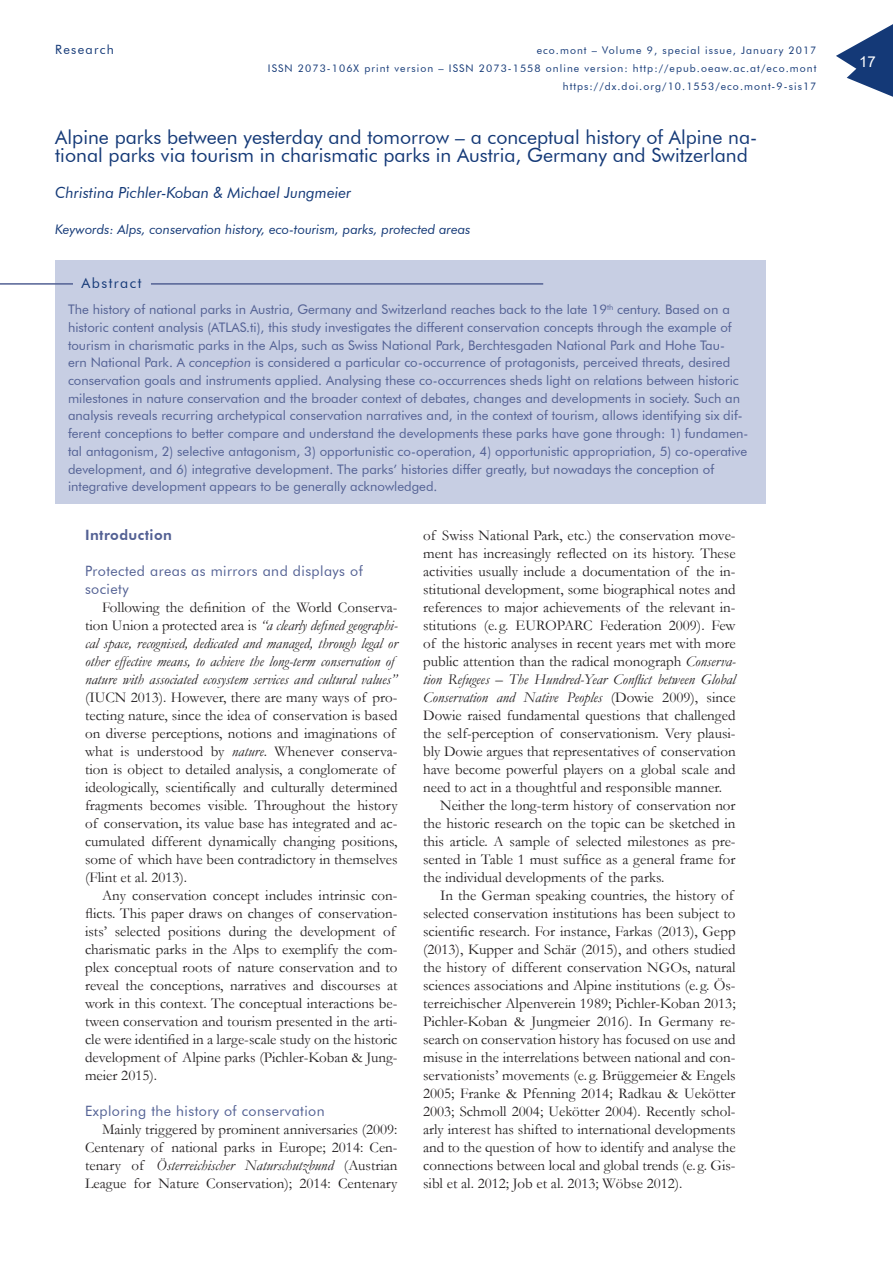
<style>
.page{position:relative;width:893px;height:1263px;background:#fff}
.page>*{position:absolute;margin:0;border:0;box-sizing:border-box;transform-origin:0 0}
.t1{font:19.5px/18px "Futura BT";color:#143977}
.t2{font:italic 15.3px "Futura BT";color:#143977}
.t3{font:15px/18px "Garamond";color:#231f20}
.t4{font:italic 15px/18px "Garamond";color:#231f20}
.t5{font:15px "Arial";color:#fff}
.t6{font:14.25px/18px "Futura BT";letter-spacing:.03em;color:#536194}
.t7{font:800 14.25px "Futura BT";letter-spacing:.03em;color:#536194}
.t8{font:14.25px "Futura BT";letter-spacing:.1em;color:#143977}
.t9{font:13.2px/17.7px "Futura BT";color:#536194}
.t10{font:italic 13.2px "Futura BT";color:#143977}
.t11{font:12.75px "Futura BT";letter-spacing:.1em;color:#143977}
.t12{font:10.5px/18px "Futura BT";letter-spacing:.1em;color:#143977;text-align:right}
.s1{font-style:italic}
.s2{font-style:normal}
</style>
<div class="page">
<svg style="left:836px;top:24px;width:57px;height:73px"></svg>
<div style="left:55px;top:260px;width:710px;height:244px;background:#c7cee3"></div>
<hr style="left:0;top:283px;width:73px;height:2px;background:#536194">
<hr style="left:151px;top:283px;width:392px;height:2px;background:#536194">
<p class="t11" style="left:55px;top:42px;width:60px">Research</p>
<p class="t12" style="left:268px;top:41px;width:550px">eco.mont – Volume 9, special issue, January 2017<br>ISSN 2073-106X print version – ISSN 2073-1558 online version: http://epub.oeaw.ac.at/eco.mont https://dx.doi.org/10.1553/eco.mont-9-sis17</p>
<h1 class="t1" style="left:55px;top:128px;width:703px">Alpine parks between yesterday and tomorrow – a conceptual history of Alpine na&shy;tional parks via tourism in charismatic parks in Austria, Germany and Switzerland</h1>
<p class="t2" style="left:55px;top:183px;width:298px">Christina Pichler-Koban &amp; Michael Jungmeier</p>
<p class="t10" style="left:55px;top:221px;width:417px">Keywords: Alps, conservation history, eco-tourism, parks, protected areas</p>
<p class="t8" style="left:82px;top:274px;width:61px">Abstract</p>
<p class="t9" style="left:68px;top:301px;width:682px">The history of national parks in Austria, Germany and Switzerland reaches back to the late 19<sup>th</sup> century. Based on a historic content analysis (ATLAS.ti), this study investigates the different conservation concepts through the example of tourism in charismatic parks in the Alps, such as Swiss National Park, Berchtesgaden National Park and Hohe Tau-<br>ern National Park. A <span class="s1">conception</span> is considered a particular co-occurrence of protagonists, perceived threats, desired conservation goals and instruments applied. Analysing these co-occurrences sheds light on relations between historic milestones in nature conservation and the broader context of debates, changes and developments in society. Such an analysis reveals recurring archetypical conservation narratives and, in the context of tourism, allows identifying six dif&shy;ferent conceptions to better compare and understand the developments these parks have gone through: 1) fundamen&shy;tal antagonism, 2) selective antagonism, 3) opportunistic co-operation, 4) opportunistic appropriation, 5) co-operative development, and 6) integrative development. The parks’ histories differ greatly, but nowadays the conception of integrative development appears to be generally acknowledged.</p>
<p class="t7" style="left:85px;top:526px;width:89px">Introduction</p>
<p class="t6" style="left:85px;top:562px;width:279px">Protected areas as mirrors and displays of society</p>
<p class="t4" style="left:85px;top:598px;width:314px;text-indent:17px"><span class="s2">Following the definition of the World Conserva&shy;tion Union a protected area is</span> “a clearly defined geographi&shy;cal space, recognised, dedicated and managed, through legal or other effective means, to achieve the long-term conservation of nature with associated ecosystem services and cultural values”</p>
<p class="t3" style="left:85px;top:688px;width:314px">(IUCN 2013). However, there are many ways of pro&shy;tecting nature, since the idea of conservation is based on diverse perceptions, notions and imaginations of what is understood by <span class="s1">nature</span>. Whenever conserva&shy;tion is object to detailed analysis, a conglomerate of ideologically, scientifically and culturally determined fragments becomes visible. Throughout the history of conservation, its value base has integrated and ac&shy;cumulated different dynamically changing positions, some of which have been contradictory in themselves (Flint et al. 2013).</p>
<p class="t3" style="left:85px;top:886px;width:314px;text-indent:17px">Any conservation concept includes intrinsic con&shy;flicts. This paper draws on changes of conservation&shy;ists’ selected positions during the development of charismatic parks in the Alps to exemplify the com&shy;plex conceptual roots of nature conservation and to reveal the conceptions, narratives and discourses at work in this context. The conceptual interactions be&shy;tween conservation and tourism presented in the arti&shy;cle were identified in a large-scale study on the historic development of Alpine parks (Pichler-Koban &amp; Jung&shy;meier 2015).</p>
<p class="t6" style="left:85px;top:1102px;width:241px">Exploring the history of conservation</p>
<p class="t3" style="left:85px;top:1120px;width:314px;text-align:justify;text-indent:17px">Mainly triggered by prominent anniversaries (2009:<br>Centenary of national parks in Europe; 2014: Cen&shy;tenary of <span class="s1">Österreichischer Naturschutzbund</span> (Austrian League for Nature Conservation); 2014: Centenary</p>
<p class="t3" style="left:423px;top:526px;width:314px">of Swiss National Park, etc.) the conservation move-</p>
<p class="t3" style="left:423px;top:544px;width:314px">ment has increasingly reflected on its history. These</p>
<p class="t3" style="left:423px;top:562px;width:314px">activities usually include a documentation of the in-</p>
<p class="t3" style="left:423px;top:580px;width:314px">stitutional development, some biographical notes and</p>
<p class="t3" style="left:423px;top:598px;width:314px">references to major achievements of the relevant in-</p>
<p class="t3" style="left:423px;top:616px;width:314px">stitutions (e. g. EUROPARC Federation 2009). Few</p>
<p class="t3" style="left:423px;top:634px;width:314px">of the historic analyses in recent years met with more</p>
<p class="t3" style="left:423px;top:652px;width:314px">public attention than the radical monograph <span class="s1">Conserva-</span></p>
<p class="t4" style="left:423px;top:670px;width:314px">tion Refugees – The Hundred-Year Conflict between Global</p>
<p class="t4" style="left:423px;top:688px;width:314px">Conservation and Native Peoples <span class="s2">(Dowie 2009), since</span></p>
<p class="t3" style="left:423px;top:706px;width:314px">Dowie raised fundamental questions that challenged</p>
<p class="t3" style="left:423px;top:724px;width:314px">the self-perception of conservationism. Very plausi-</p>
<p class="t3" style="left:423px;top:742px;width:314px">bly Dowie argues that representatives of conservation</p>
<p class="t3" style="left:423px;top:760px;width:314px">have become powerful players on a global scale and</p>
<p class="t3" style="left:423px;top:778px;width:301px">need to act in a thoughtful and responsible manner.</p>
<p class="t3" style="left:440px;top:796px;width:297px">Neither the long-term history of conservation nor</p>
<p class="t3" style="left:423px;top:814px;width:314px">the historic research on the topic can be sketched in</p>
<p class="t3" style="left:423px;top:832px;width:314px">this article. A sample of selected milestones as pre-</p>
<p class="t3" style="left:423px;top:850px;width:314px">sented in Table 1 must suffice as a general frame for</p>
<p class="t3" style="left:423px;top:868px;width:243px">the individual developments of the parks.</p>
<p class="t3" style="left:440px;top:886px;width:295px">In the German speaking countries, the history of</p>
<p class="t3" style="left:423px;top:904px;width:314px">selected conservation institutions has been subject to</p>
<p class="t3" style="left:423px;top:922px;width:314px">scientific research. For instance, Farkas (2013), Gepp</p>
<p class="t3" style="left:423px;top:940px;width:314px">(2013), Kupper and Schär (2015), and others studied</p>
<p class="t3" style="left:423px;top:958px;width:314px">the history of different conservation NGOs, natural</p>
<p class="t3" style="left:423px;top:976px;width:314px">sciences associations and Alpine institutions (e. g. Ös-</p>
<p class="t3" style="left:423px;top:994px;width:314px">terreichischer Alpenverein 1989; Pichler-Koban 2013;</p>
<p class="t3" style="left:423px;top:1012px;width:314px">Pichler-Koban &amp; Jungmeier 2016). In Germany re-</p>
<p class="t3" style="left:423px;top:1030px;width:314px">search on conservation history has focused on use and</p>
<p class="t3" style="left:423px;top:1048px;width:314px">misuse in the interrelations between national and con-</p>
<p class="t3" style="left:423px;top:1066px;width:314px">servationists’ movements (e. g. Brüggemeier &amp; Engels</p>
<p class="t3" style="left:423px;top:1084px;width:314px">2005; Franke &amp; Pfenning 2014; Radkau &amp; Uekötter</p>
<p class="t3" style="left:423px;top:1102px;width:314px">2003; Schmoll 2004; Uekötter 2004). Recently schol-</p>
<p class="t3" style="left:423px;top:1120px;width:314px">arly interest has shifted to international developments</p>
<p class="t3" style="left:423px;top:1138px;width:314px">and to the question of how to identify and analyse the</p>
<p class="t3" style="left:423px;top:1156px;width:314px">connections between local and global trends (e. g. Gis-</p>
<p class="t3" style="left:423px;top:1174px;width:261px">sibl et al. 2012; Job et al. 2013; Wöbse 2012).</p>
<p class="t5" style="left:859px;top:51px;width:18px">17</p>
</div>
